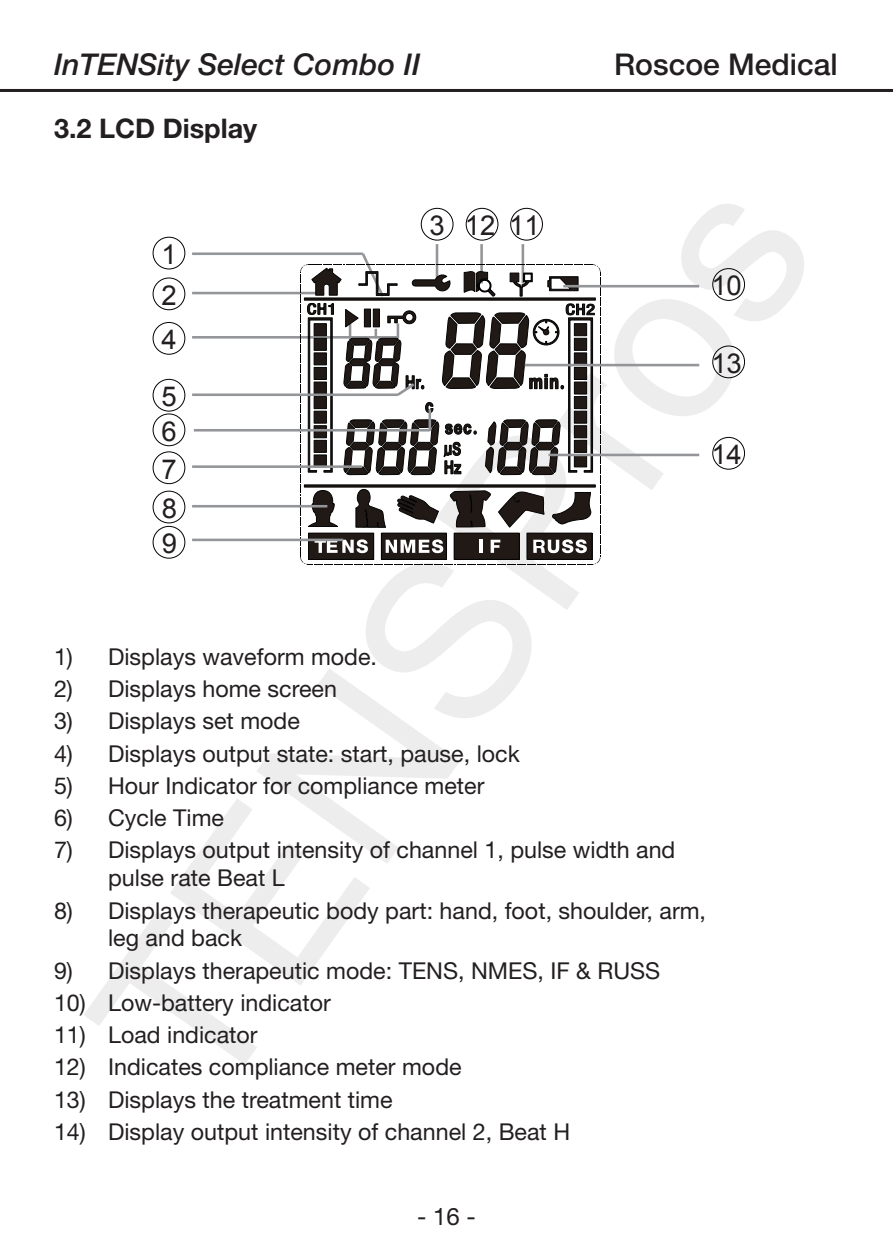
<style>
.page{position:relative;width:893px;height:1260px;background:#fff}
.page>*{position:absolute;margin:0;border:0;box-sizing:border-box;transform-origin:0 0}
.t1{font:italic 500 30px "Helvetica Neue LT Std";color:#231f20}
.t2{font:500 30px "Helvetica Neue LT Std";color:#231f20}
.t3{font:27.3px/40.8px "Arial";color:#231f20}
.Copy_Header_Bold{font:700 27px "Helvetica Neue LT Std";color:#231f20}
.t4{font:24px "Helvetica Neue LT Std";color:#231f20}
.t5{font:23.4px/27.9px "Helvetica Neue LT Std";color:#231f20}
</style>
<div class="page">
<hr style="left:0;top:89px;width:892px;height:3px;background:#231f20">
<div style="left:152px;top:237px;width:33px;height:32px;border:1px solid #030303;border-radius:50%"></div>
<div style="left:152px;top:277px;width:33px;height:33px;border:1px solid #030303;border-radius:50%"></div>
<div style="left:420px;top:208px;width:33px;height:32px;border:1px solid #030303;border-radius:50%"></div>
<div style="left:152px;top:322px;width:33px;height:32px;border:1px solid #030303;border-radius:50%"></div>
<div style="left:152px;top:379px;width:33px;height:32px;border:1px solid #030303;border-radius:50%"></div>
<div style="left:152px;top:413px;width:33px;height:33px;border:1px solid #030303;border-radius:50%"></div>
<div style="left:152px;top:451px;width:33px;height:33px;border:1px solid #030303;border-radius:50%"></div>
<div style="left:465px;top:208px;width:33px;height:32px;border:1px solid #030303;border-radius:50%"></div>
<div style="left:510px;top:208px;width:32px;height:32px;border:1px solid #030303;border-radius:50%"></div>
<div style="left:712px;top:268px;width:32px;height:33px;border:1px solid #030303;border-radius:50%"></div>
<div style="left:712px;top:345px;width:32px;height:33px;border:1px solid #030303;border-radius:50%"></div>
<div style="left:712px;top:437px;width:32px;height:32px;border:1px solid #030303;border-radius:50%"></div>
<div style="left:152px;top:526px;width:33px;height:32px;border:1px solid #030303;border-radius:50%"></div>
<div style="left:152px;top:490px;width:33px;height:33px;border:1px solid #030303;border-radius:50%"></div>
<hr style="left:192px;top:252px;width:171px;height:3px;background:#939598">
<hr style="left:192px;top:336px;width:206px;height:2px;background:#939598">
<hr style="left:192px;top:292px;width:132px;height:2px;background:#939598">
<hr style="left:435px;top:244px;width:3px;height:39px;background:#939598">
<hr style="left:480px;top:244px;width:2px;height:39px;background:#939598">
<hr style="left:521px;top:244px;width:3px;height:39px;background:#939598">
<hr style="left:192px;top:538px;width:151px;height:3px;background:#939598">
<hr style="left:192px;top:465px;width:170px;height:3px;background:#939598">
<hr style="left:192px;top:505px;width:135px;height:2px;background:#939598">
<hr style="left:563px;top:285px;width:136px;height:2px;background:#939598">
<hr style="left:524px;top:364px;width:175px;height:2px;background:#939598">
<hr style="left:548px;top:453px;width:151px;height:3px;background:#939598">
<hr style="left:194px;top:429px;width:235px;height:2px;background:#939598">
<hr style="left:192px;top:393px;width:206px;height:3px;background:#939598">
<svg style="left:300px;top:250px;width:300px;height:315px"></svg>
<p class="t1" style="left:54px;top:47px;width:368px">InTENSity Select Combo II</p>
<p class="t2" style="left:614px;top:47px;width:225px">Roscoe Medical</p>
<p class="Copy_Header_Bold" style="left:54px;top:112px;width:205px">3.2 LCD Display</p>
<p class="t3" style="left:161px;top:234px;width:17px">1<br>2</p>
<p class="t3" style="left:161px;top:311px;width:17px;line-height:56.7px">4<br>5</p>
<p class="t3" style="left:161px;top:412px;width:17px;line-height:37.8px">6<br>7</p>
<p class="t3" style="left:162px;top:488px;width:17px">8</p>
<p class="t3" style="left:162px;top:523px;width:17px">9</p>
<p class="t3" style="left:429px;top:205px;width:17px">3</p>
<p class="t3" style="left:464px;top:205px;width:76px">12 11</p>
<p class="t3" style="left:711px;top:265px;width:32px">10</p>
<p class="t3" style="left:711px;top:343px;width:32px">13</p>
<p class="t3" style="left:711px;top:434px;width:32px">14</p>
<p class="t5" style="left:54px;top:642px;width:324px">1) Displays waveform mode.</p>
<p class="t5" style="left:54px;top:674px;width:284px">2) Displays home screen</p>
<p class="t5" style="left:54px;top:706px;width:247px">3) Displays set mode</p>
<p class="t5" style="left:54px;top:739px;width:467px">4) Displays output state: start, pause, lock</p>
<p class="t5" style="left:54px;top:771px;width:431px">5) Hour Indicator for compliance meter</p>
<p class="t5" style="left:54px;top:803px;width:171px">6) Cycle Time</p>
<p class="t5" style="left:108px;top:835px;width:568px;text-indent:-54px">7) Displays output intensity of channel 1, pulse width and pulse rate Beat L</p>
<p class="t5" style="left:108px;top:895px;width:599px;text-indent:-54px">8) Displays therapeutic body part: hand, foot, shoulder, arm, leg and back</p>
<p class="t5" style="left:54px;top:956px;width:607px">9) Displays therapeutic mode: TENS, NMES, IF &amp; RUSS</p>
<p class="t5" style="left:54px;top:988px;width:278px">10) Low-battery indicator</p>
<p class="t5" style="left:54px;top:1020px;width:205px">11) Load indicator</p>
<p class="t5" style="left:54px;top:1052px;width:409px">12) Indicates compliance meter mode</p>
<p class="t5" style="left:54px;top:1084px;width:340px">13) Displays the treatment time</p>
<p class="t5" style="left:54px;top:1117px;width:517px">14) Display output intensity of channel 2, Beat H</p>
<p class="t4" style="left:417px;top:1202px;width:60px">- 16 -</p>
</div>
